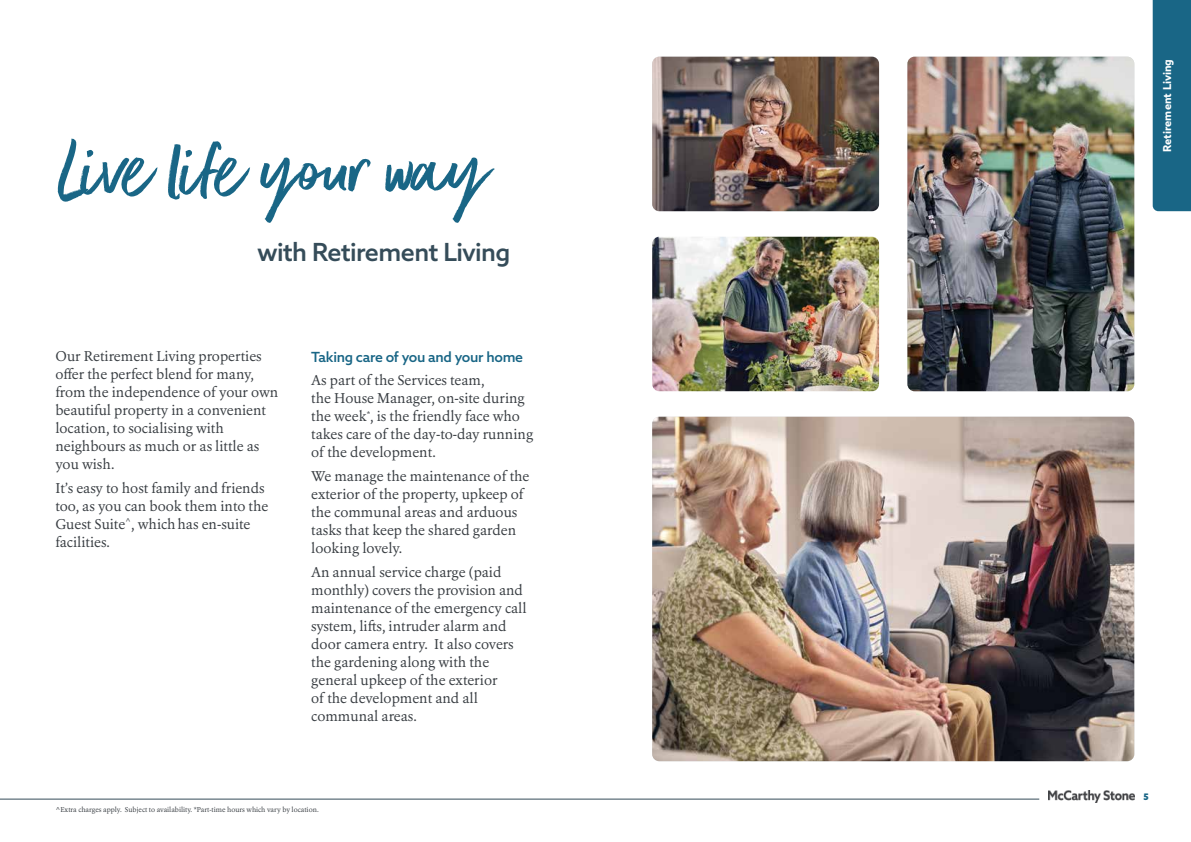
<style>
.page{position:relative;width:1191px;height:842px;background:#fff}
.page>*{position:absolute;margin:0;border:0;box-sizing:border-box;transform-origin:0 0}
.t1{font:94px "Better Times";color:#196686}
.t2{font:500 25px "Azo Sans";letter-spacing:-.03em;color:#354c59}
.t3{font:14px/18px "Erato";color:#373c41}
.t4{font:500 14px "Azo Sans";letter-spacing:-.025em;color:#196686}
.t5{font:700 11px "Azo Sans";color:#fff}
.t6{font:900 9px "Azo Sans Mc S";color:#196686}
.t7{font:7px "Erato";color:#373c41}
</style>
<div class="page">
<div style="left:1152px;top:0;width:39px;height:211px;background:#196686"></div>
<img style="left:1048px;top:790px;width:86px;height:12px">
<hr style="left:0;top:799px;width:1039px;height:1px;background:#354c59">
<img style="left:652px;top:57px;width:227px;height:154px">
<img style="left:652px;top:417px;width:482px;height:344px">
<img style="left:907px;top:57px;width:227px;height:334px">
<img style="left:652px;top:237px;width:227px;height:154px">
<h1 class="t1" style="left:57px;top:119px;width:432px">Live life your way</h1>
<h2 class="t2" style="left:257px;top:236px;width:255px">with Retirement Living</h2>
<p class="t3" style="left:55px;top:347px;width:224px">Our Retirement Living properties offer the perfect blend for many, from the independence of your own beautiful property in a convenient location, to socialising with neighbours as much or as little as you wish.</p>
<p class="t3" style="left:55px;top:479px;width:215px">It’s easy to host family and friends too, as you can book them into the<br>Guest Suite<sup>^</sup>, whichhas en-suite facilities.</p>
<p class="t4" style="left:311px;top:348px;width:213px">Taking care of you and your home</p>
<p class="t3" style="left:311px;top:371px;width:223px">As part of the Services team,<br>the House Manager, on-site during the week<sup>*</sup>, is the friendly face who takes care of the day-to-day running of the development.</p>
<p class="t3" style="left:311px;top:467px;width:220px">We manage the maintenance of the exterior of the property, upkeep of the communal areas and arduous tasks that keep the shared garden looking lovely.</p>
<p class="t3" style="left:311px;top:563px;width:217px">An annual service charge (paid monthly) covers the provision and maintenance of the emergency call system, lifts, intruder alarm and door camera entry. It also covers the gardening along with the general upkeep of the exterior<br>of the development and all communal areas.</p>
<p class="t7" style="left:55px;top:805px;width:265px">^Extra charges apply. Subject to availability. *Part-time hours which vary by location.</p>
<p class="t5" style="left:1160px;top:152px;width:95px;rotate:-90deg">Retirement Living</p>
<p class="t6" style="left:1143px;top:791px;width:7px">5</p>
</div>
